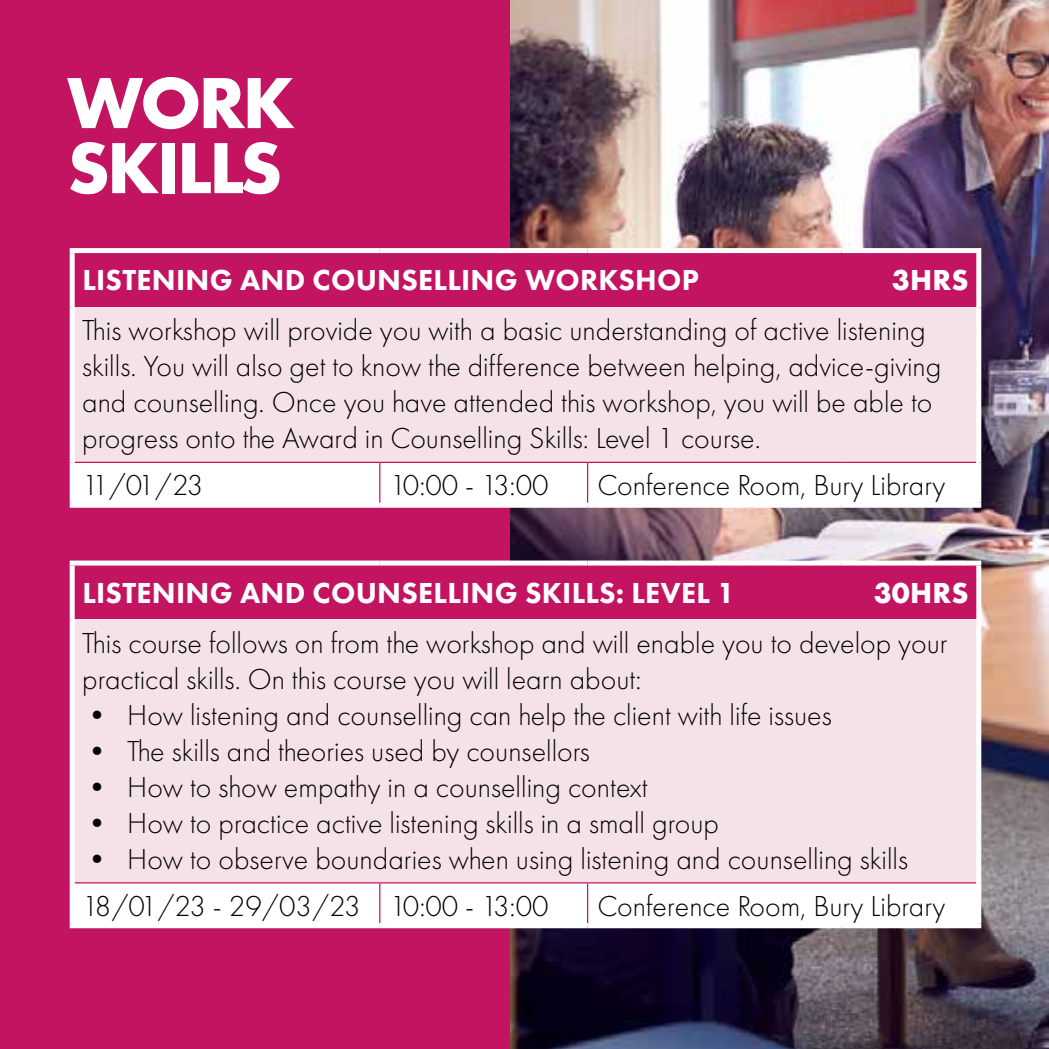
<style>
.page{position:relative;width:1049px;height:1049px;background:#fff}
.page>*{position:absolute;margin:0;border:0;box-sizing:border-box;transform-origin:0 0}
.t1{font:700 75px/65px "Futura PT";letter-spacing:-.04em;color:#fff}
.t2{font:300 30px/36px "Futura PT";color:#000}
.t3{font:800 30px "Futura PT";letter-spacing:.01em;color:#fff}
.t4{font:700 30px "Futura PT";letter-spacing:.01em;color:#fff}
</style>
<div class="page">
<img style="left:509px;top:0;width:540px;height:1049px">
<div style="left:0;top:0;width:509px;height:1049px;background:#c31462"></div>
<div style="left:75px;top:253px;width:901px;height:54px;background:#c31462"></div>
<div style="left:72px;top:307px;width:907px;height:155px;background:#f5e2e8"></div>
<svg style="left:75px;top:463px;width:901px;height:40px"></svg>
<hr style="left:380px;top:462px;width:208px;height:1px;background:#c31462">
<hr style="left:588px;top:462px;width:253px;height:1px;background:#c31462">
<hr style="left:841px;top:462px;width:135px;height:1px;background:#c31462">
<hr style="left:379px;top:463px;width:1px;height:40px;background:#c31462">
<hr style="left:587px;top:463px;width:1px;height:40px;background:#c31462">
<div style="left:70px;top:248px;width:310px;height:5px;background:#fff"></div>
<div style="left:70px;top:253px;width:5px;height:54px;background:#fff"></div>
<div style="left:380px;top:248px;width:208px;height:5px;background:#fff"></div>
<div style="left:588px;top:248px;width:253px;height:5px;background:#fff"></div>
<div style="left:841px;top:248px;width:140px;height:5px;background:#fff"></div>
<div style="left:976px;top:253px;width:5px;height:54px;background:#fff"></div>
<div style="left:70px;top:307px;width:5px;height:155px;background:#fff"></div>
<div style="left:976px;top:307px;width:5px;height:155px;background:#fff"></div>
<div style="left:70px;top:462px;width:5px;height:41px;background:#fff"></div>
<div style="left:976px;top:462px;width:5px;height:41px;background:#fff"></div>
<div style="left:70px;top:503px;width:310px;height:5px;background:#fff"></div>
<div style="left:380px;top:503px;width:208px;height:5px;background:#fff"></div>
<div style="left:588px;top:503px;width:253px;height:5px;background:#fff"></div>
<div style="left:841px;top:503px;width:140px;height:5px;background:#fff"></div>
<div style="left:75px;top:565px;width:901px;height:55px;background:#c31462"></div>
<div style="left:72px;top:620px;width:907px;height:263px;background:#f5e2e8"></div>
<svg style="left:75px;top:883px;width:901px;height:40px"></svg>
<hr style="left:75px;top:882px;width:305px;height:1px;background:#c31462">
<hr style="left:380px;top:882px;width:208px;height:1px;background:#c31462">
<hr style="left:588px;top:882px;width:253px;height:1px;background:#c31462">
<hr style="left:841px;top:882px;width:135px;height:1px;background:#c31462">
<hr style="left:379px;top:883px;width:1px;height:40px;background:#c31462">
<hr style="left:587px;top:883px;width:1px;height:40px;background:#c31462">
<div style="left:70px;top:560px;width:310px;height:5px;background:#fff"></div>
<div style="left:70px;top:565px;width:5px;height:55px;background:#fff"></div>
<div style="left:380px;top:560px;width:208px;height:5px;background:#fff"></div>
<div style="left:588px;top:560px;width:253px;height:5px;background:#fff"></div>
<div style="left:841px;top:560px;width:140px;height:5px;background:#fff"></div>
<div style="left:976px;top:565px;width:5px;height:55px;background:#fff"></div>
<div style="left:70px;top:620px;width:5px;height:263px;background:#fff"></div>
<div style="left:976px;top:620px;width:5px;height:263px;background:#fff"></div>
<div style="left:70px;top:883px;width:5px;height:40px;background:#fff"></div>
<div style="left:976px;top:883px;width:5px;height:40px;background:#fff"></div>
<div style="left:70px;top:923px;width:310px;height:5px;background:#fff"></div>
<div style="left:380px;top:923px;width:208px;height:5px;background:#fff"></div>
<div style="left:588px;top:923px;width:253px;height:5px;background:#fff"></div>
<div style="left:841px;top:923px;width:140px;height:5px;background:#fff"></div>
<h1 class="t1" style="left:67px;top:69px;width:229px">WORK<br>SKILLS</h1>
<p class="t3" style="left:82px;top:262px;width:618px">LISTENING AND COUNSELLING WORKSHOP</p>
<p class="t4" style="left:892px;top:261px;width:78px">3HRS</p>
<p class="t2" style="left:82px;top:312px;width:861px">This workshop will provide you with a basic understanding of active listening skills. You will also get to know the difference between helping, advice-giving and counselling. Once you have attended this workshop, you will be able to progress onto the Award in Counselling Skills: Level 1 course.</p>
<p class="t2" style="left:82px;top:467px;width:123px">11/01/23</p>
<p class="t2" style="left:390px;top:467px;width:160px">10:00 - 13:00</p>
<p class="t2" style="left:597px;top:467px;width:349px">Conference Room, Bury Library</p>
<p class="t3" style="left:82px;top:574px;width:654px">LISTENING AND COUNSELLING SKILLS: LEVEL 1</p>
<p class="t4" style="left:874px;top:573px;width:96px">30HRS</p>
<p class="t2" style="left:82px;top:625px;width:867px">This course follows on from the workshop and will enable you to develop your practical skills. On this course you will learn about:</p>
<p class="t2" style="left:82px;top:697px;width:751px">• How listening and counselling can help the client with life issues</p>
<p class="t2" style="left:82px;top:733px;width:509px">• The skills and theories used by counsellors</p>
<p class="t2" style="left:82px;top:769px;width:567px">• How to show empathy in a counselling context</p>
<p class="t2" style="left:82px;top:805px;width:638px">• How to practice active listening skills in a small group</p>
<p class="t2" style="left:82px;top:835px;width:827px;line-height:47px">• How to observe boundaries when using listening and counselling skills<br>18/01/23 - 29/03/23 10:00 - 13:00</p>
<p class="t2" style="left:597px;top:888px;width:349px">Conference Room, Bury Library</p>
</div>
